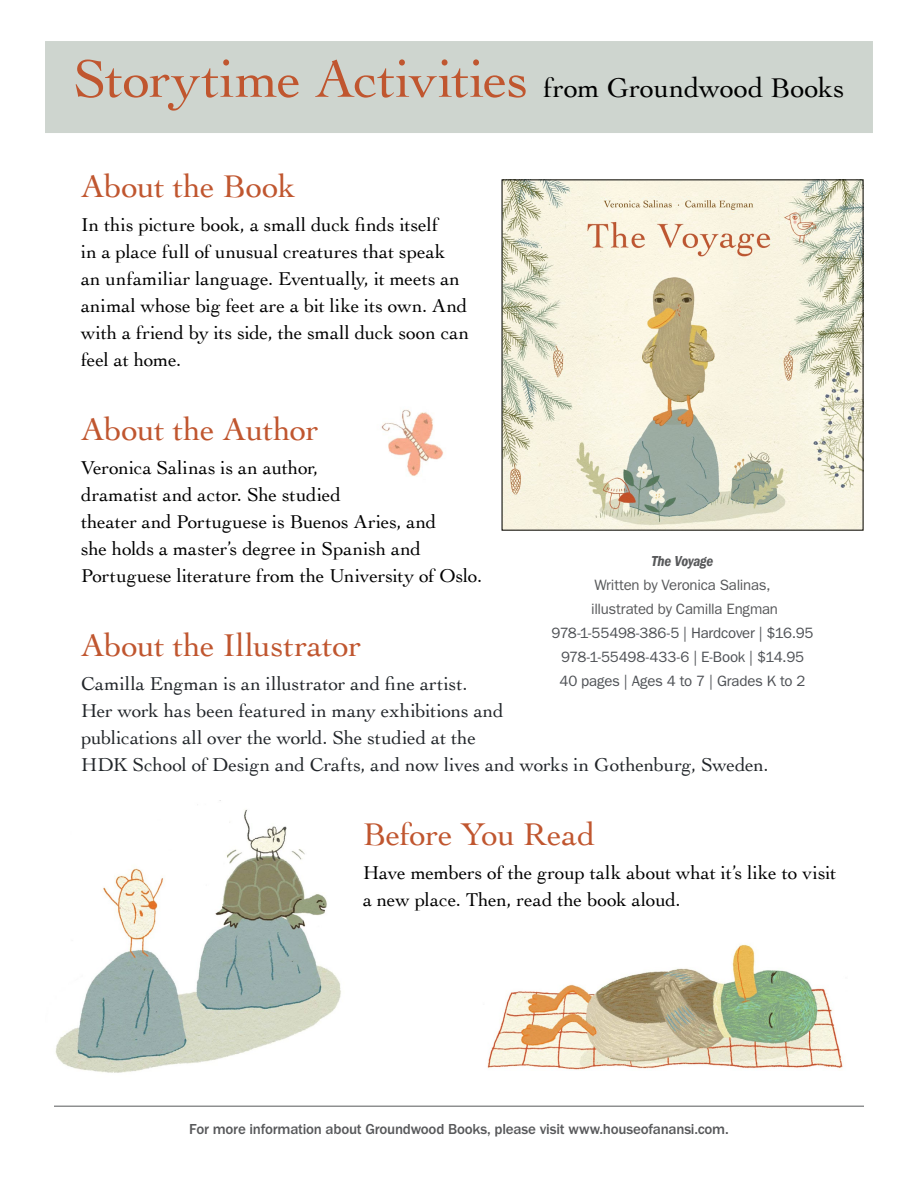
<style>
.page{position:relative;width:918px;height:1188px;background:#fff}
.page>*{position:absolute;margin:0;border:0;box-sizing:border-box;transform-origin:0 0}
.t1{font:55.5px "Cochin";letter-spacing:-.005em;color:#c0562f}
.t2{font:33px "Cochin";letter-spacing:-.01em;color:#c0562f}
.t3{font:19.5px/27px "Cochin";letter-spacing:-.005em;color:#000}
.t4{font:19.5px/27px "Cochin";letter-spacing:-.005em;color:#22262a}
.t5{font:15px/24px "Franklin Gothic";letter-spacing:-.015em;color:#4e5155;text-align:center}
.t6{font:500 15px "Franklin Gothic";letter-spacing:-.015em;color:#58595b}
.t7{font:15px/24px "Franklin Gothic";letter-spacing:-.015em;color:#58595b}
.t8{font:italic 600 condensed 15px "Franklin Gothic";letter-spacing:-.02em;color:#58595b}
.s1{font-size:28.5px;color:#000}
</style>
<div class="page">
<div style="left:45px;top:41px;width:828px;height:92px;background:#ced5cf"></div>
<img style="left:504px;top:181px;width:358px;height:348px">
<hr style="left:54px;top:1106px;width:810px;height:1px;background:#58595b">
<img style="left:487px;top:944px;width:356px;height:126px">
<img style="left:381px;top:409px;width:63px;height:67px">
<img style="left:55px;top:809px;width:286px;height:264px">
<h1 class="t1" style="left:73px;top:47px;width:773px">Storytime Activities <span class="s1">from Groundwood Books</span></h1>
<h2 class="t2" style="left:81px;top:167px;width:216px">About the Book</h2>
<p class="t3" style="left:81px;top:211px;width:390px">In this picture book, a small duck finds itself<br>in a place full of unusual creatures that speak an unfamiliar language. Eventually, it meets an animal whose big feet are a bit like its own. And with a friend by its side, the small duck soon can feel at home.</p>
<h2 class="t2" style="left:81px;top:410px;width:239px">About the Author</h2>
<p class="t3" style="left:81px;top:454px;width:403px">Veronica Salinas is an author,<br>dramatist and actor. She studied<br>theater and Portuguese is Buenos Aries, and<br>she holds a master’s degree in Spanish and Portuguese literature from the University of Oslo.</p>
<p class="t8" style="left:652px;top:552px;width:63px">The Voyage</p>
<p class="t7" style="left:591px;top:573px;width:188px">Written by Veronica Salinas, illustrated by Camilla Engman</p>
<p class="t5" style="left:551px;top:621px;width:264px">978-1-55498-386-5 | Hardcover | $16.95<br>978-1-55498-433-6 | E-Book | $14.95<br>40 pages | Ages 4 to 7 | Grades K to 2</p>
<h2 class="t2" style="left:81px;top:626px;width:282px">About the Illustrator</h2>
<p class="t4" style="left:81px;top:670px;width:689px">Camilla Engman is an illustrator and fine artist.<br>Her work has been featured in many exhibitions and<br>publications all over the world. She studied at the<br>HDK School of Design and Crafts, and now lives and works in Gothenburg, Sweden.</p>
<h2 class="t2" style="left:363px;top:815px;width:234px">Before You Read</h2>
<p class="t3" style="left:363px;top:859px;width:475px">Have members of the group talk about what it’s like to visit a new place. Then, read the book aloud.</p>
<p class="t6" style="left:189px;top:1120px;width:541px">For more information about Groundwood Books, please visit www.houseofanansi.com.</p>
</div>
